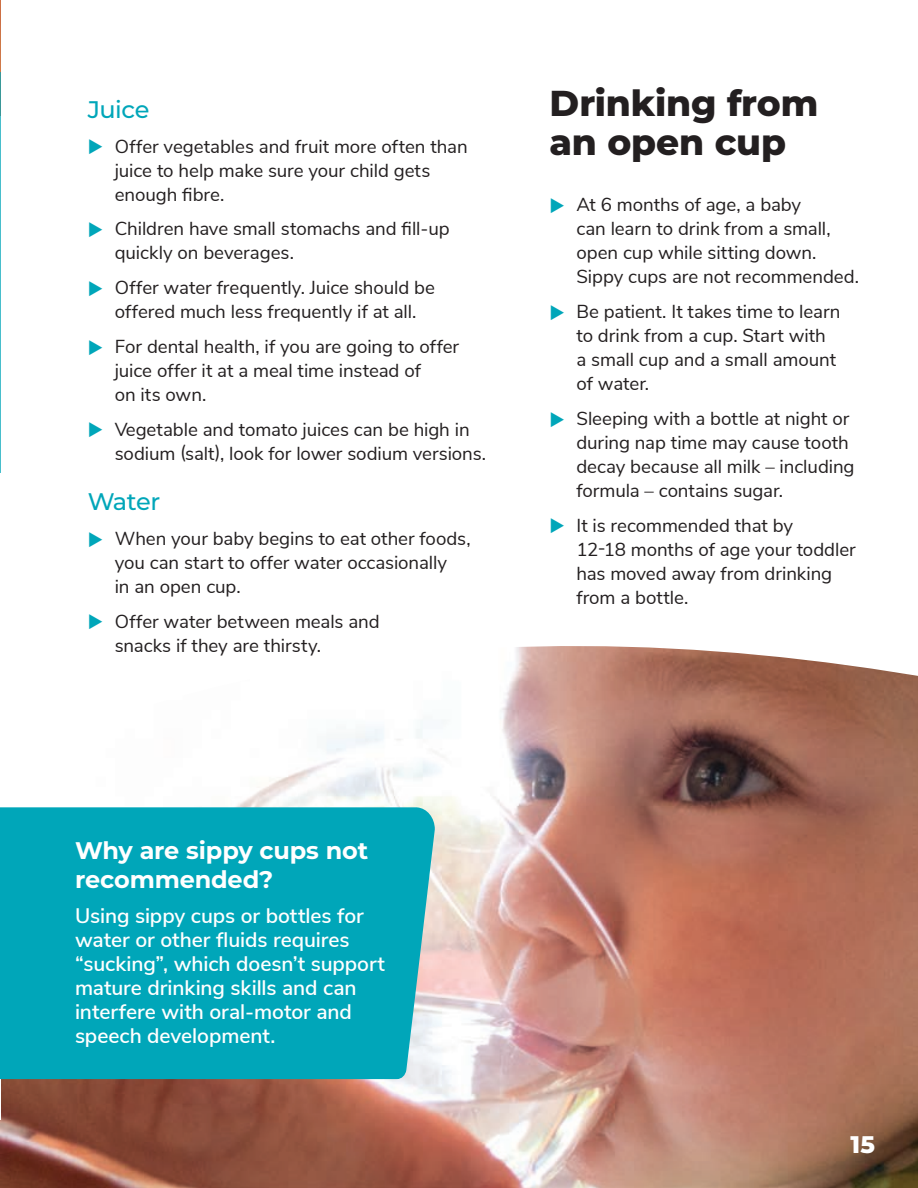
<style>
.page{position:relative;width:918px;height:1188px;background:#fff}
.page>*{position:absolute;margin:0;border:0;box-sizing:border-box;transform-origin:0 0}
.t1{font:800 36px/39px "Montserrat";letter-spacing:-.005em;color:#231f20}
.t2{font:700 24px/28.8px "Montserrat";letter-spacing:-.01em;color:#fff}
.t3{font:500 24px "Montserrat";letter-spacing:-.02em;color:#00a6b9}
.t4{font:800 24px "Montserrat";color:#fff}
.t5{font:600 21px/24px "Nunito Sans";letter-spacing:-.005em;color:#fff}
.t6{font:18.75px/24px "Nunito Sans";letter-spacing:-.005em;color:#231f20}
.s1{color:#00a6b9}
</style>
<div class="page">
<img style="left:0;top:0;width:1px;height:72px">
<img style="left:1px;top:795px;width:917px;height:393px">
<svg style="left:254px;top:646px;width:664px;height:149px"></svg>
<div style="left:0;top:807px;width:435px;height:272px;background:#00a6b9"></div>
<svg style="left:0;top:72px;width:1px;height:401px"></svg>
<p class="t3" style="left:88px;top:92px;width:63px">Juice</p>
<p class="t6" style="left:115px;top:133px;width:354px;text-indent:-27px"><span class="s1">◆</span> Offer vegetables and fruit more often than juice to help make sure your child gets enough fibre.</p>
<p class="t6" style="left:115px;top:216px;width:336px;text-indent:-27px"><span class="s1">◆</span> Children have small stomachs and fill-up quickly on beverages.</p>
<p class="t6" style="left:88px;top:274px;width:349px;text-align:center"><span class="s1">◆</span> Offer water frequently. Juice should be offered much less frequently if at all.</p>
<p class="t6" style="left:115px;top:333px;width:346px;text-indent:-27px"><span class="s1">◆</span> For dental health, if you are going to offer juice offer it at a meal time instead of<br>on its own.</p>
<p class="t6" style="left:115px;top:416px;width:373px;text-indent:-27px"><span class="s1">◆</span> Vegetable and tomato juices can be high in sodium (salt), look for lower sodium versions.</p>
<p class="t3" style="left:88px;top:485px;width:74px">Water</p>
<p class="t6" style="left:115px;top:525px;width:357px;text-indent:-27px"><span class="s1">◆</span> When your baby begins to eat other foods, you can start to offer water occasionally<br>in an open cup.</p>
<p class="t6" style="left:115px;top:608px;width:266px;text-indent:-27px"><span class="s1">◆</span> Offer water between meals and snacks if they are thirsty.</p>
<h1 class="t1" style="left:549px;top:82px;width:271px">Drinking from an open cup</h1>
<p class="t6" style="left:576px;top:192px;width:284px;text-indent:-27px"><span class="s1">◆</span> At 6 months of age, a baby<br>can learn to drink from a small, open cup while sitting down.<br>Sippy cups are not recommended.</p>
<p class="t6" style="left:576px;top:298px;width:265px;text-indent:-27px"><span class="s1">◆</span> Be patient. It takes time to learn to drink from a cup. Start with a small cup and a small amount of water.</p>
<p class="t6" style="left:576px;top:405px;width:280px;text-indent:-27px"><span class="s1">◆</span> Sleeping with a bottle at night or during nap time may cause tooth decay because all milk – including formula – contains sugar.</p>
<p class="t6" style="left:576px;top:512px;width:281px;text-indent:-27px"><span class="s1">◆</span> It is recommended that by<br>12-18 months of age your toddler has moved away from drinking from a bottle.</p>
<p class="t2" style="left:75px;top:835px;width:295px">Why are sippy cups not recommended?</p>
<p class="t5" style="left:75px;top:902px;width:311px">Using sippy cups or bottles for water or other fluids requires “sucking”, which doesn’t support mature drinking skills and can interfere with oral-motor and speech development.</p>
<p class="t4" style="left:850px;top:1127px;width:26px">15</p>
</div>
